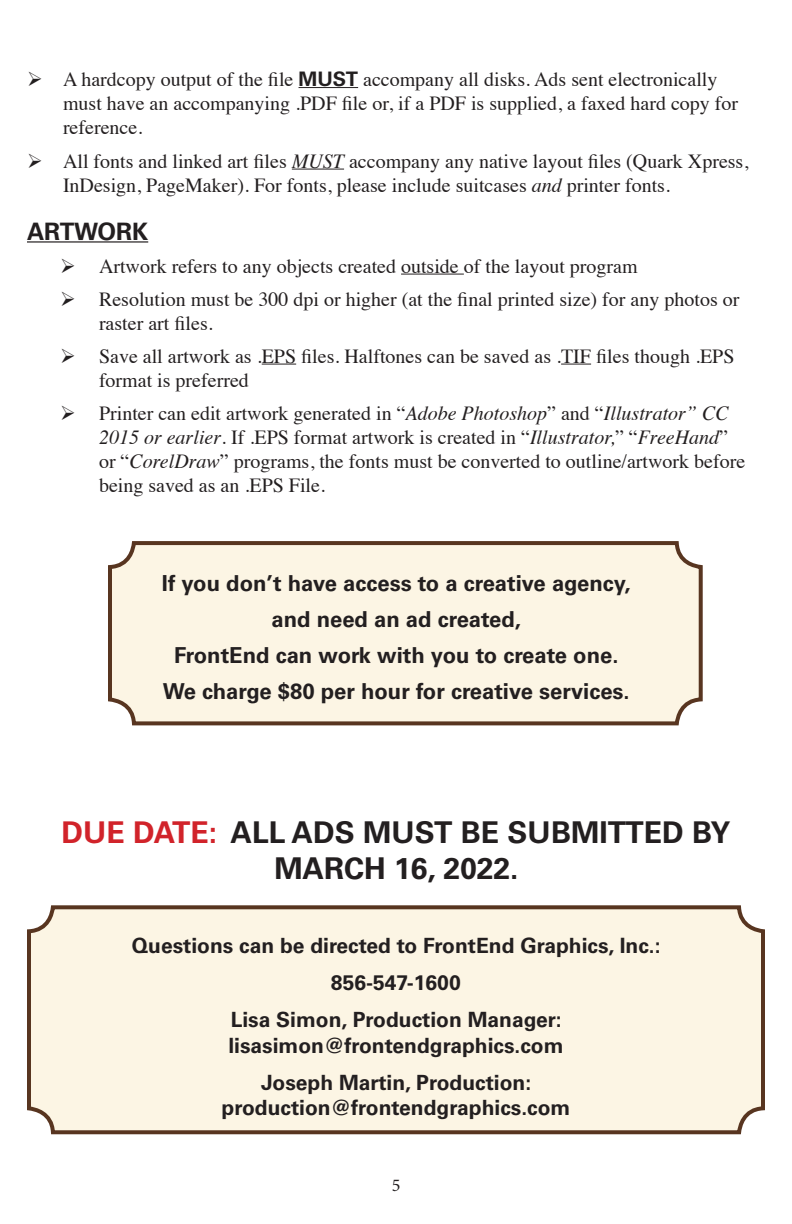
<style>
.page{position:relative;width:792px;height:1224px;background:#fff}
.page>*{position:absolute;margin:0;border:0;box-sizing:border-box;transform-origin:0 0}
.t1{font:700 30px/36px "Univers";color:#231f20;text-align:center}
.Heading_2{font:700 24px "Univers";letter-spacing:-.01em;color:#231f20}
.t2{font:700 22px/36px "Univers";color:#231f20;text-align:center}
.t3{font:700 21px/25.2px "Univers";color:#231f20}
.t4{font:20px/24px "Times";color:#231f20}
.t5{font:18px "Minion Pro";color:#231f20}
.s1{font-family:"Univers";font-weight:700}
.s2{font-style:italic}
.s3{color:#d1232a}
</style>
<div class="page">
<div style="left:110px;top:543px;width:591px;height:180px;background:#fcf5e4;border-radius:24px"></div>
<div style="left:108px;top:541px;width:595px;height:184px;border:4px solid #583520;border-radius:24px"></div>
<div style="left:29px;top:907px;width:734px;height:225px;background:#fcf5e4;border-radius:24px"></div>
<div style="left:27px;top:905px;width:738px;height:229px;border:4px solid #583520;border-radius:24px"></div>
<hr style="left:299px;top:87px;width:59px;height:1px;background:#231f20">
<hr style="left:292px;top:169px;width:52px;height:1px;background:#231f20">
<hr style="left:27px;top:241px;width:121px;height:2px;background:#231f20">
<hr style="left:401px;top:274px;width:63px;height:1px;background:#231f20">
<hr style="left:262px;top:364px;width:34px;height:1px;background:#231f20">
<hr style="left:561px;top:364px;width:30px;height:1px;background:#231f20">
<p class="t4" style="left:63px;top:65px;width:677px;text-indent:-36px">➢ A hardcopy output of the file <span class="s1">MUST</span> accompany all disks. Ads sent electronically must have an accompanying .PDF file or, if a PDF is supplied, a faxed hard copy for reference.</p>
<p class="t4" style="left:63px;top:147px;width:687px;text-indent:-36px">➢ All fonts and linked art files <span class="s2">MUST</span> accompany any native layout files (Quark Xpress,<br>InDesign, PageMaker). For fonts, please include suitcases <span class="s2">and</span> printer fonts.</p>
<p class="Heading_2" style="left:27px;top:217px;width:123px">ARTWORK</p>
<p class="t4" style="left:60px;top:252px;width:579px">➢ Artwork refers to any objects created outside of the layout program</p>
<p class="t4" style="left:99px;top:285px;width:642px;text-indent:-39px">➢ Resolution must be 300 dpi or higher (at the final printed size) for any photos or raster art files.</p>
<p class="t4" style="left:99px;top:342px;width:637px;text-indent:-39px">➢ Save all artwork as .EPS files. Halftones can be saved as .TIF files though .EPS format is preferred</p>
<p class="t4" style="left:99px;top:399px;width:648px;text-indent:-39px">➢ Printer can edit artwork generated in “<span class="s2">Adobe Photoshop</span>” and “<span class="s2">Illustrator” CC 2015 or earlier</span>. If .EPS format artwork is created in “<span class="s2">Illustrator,</span>” “<span class="s2">FreeHand</span>” or “<span class="s2">CorelDraw</span>” programs, the fonts must be converted to outline/artwork before being saved as an .EPS File.</p>
<p class="t2" style="left:162px;top:565px;width:470px">If you don’t have access to a creative agency, and need an ad created,<br>FrontEnd can work with you to create one.<br>We charge $80 per hour for creative services.</p>
<p class="t1" style="left:62px;top:814px;width:670px"><span class="s3">DUE DATE:</span> ALL ADS MUST BE SUBMITTED BY<br>MARCH 16, 2022.</p>
<p class="t3" style="left:132px;top:933px;width:530px">Questions can be directed to FrontEnd Graphics, Inc.:</p>
<p class="t3" style="left:331px;top:970px;width:132px">856-547-1600</p>
<p class="t3" style="left:228px;top:1008px;width:337px">Lisa Simon, Production Manager: lisasimon@frontendgraphics.com</p>
<p class="t3" style="left:222px;top:1070px;width:350px;text-align:center">Joseph Martin, Production: production@frontendgraphics.com</p>
<p class="t5" style="left:392px;top:1173px;width:10px">5</p>
</div>
